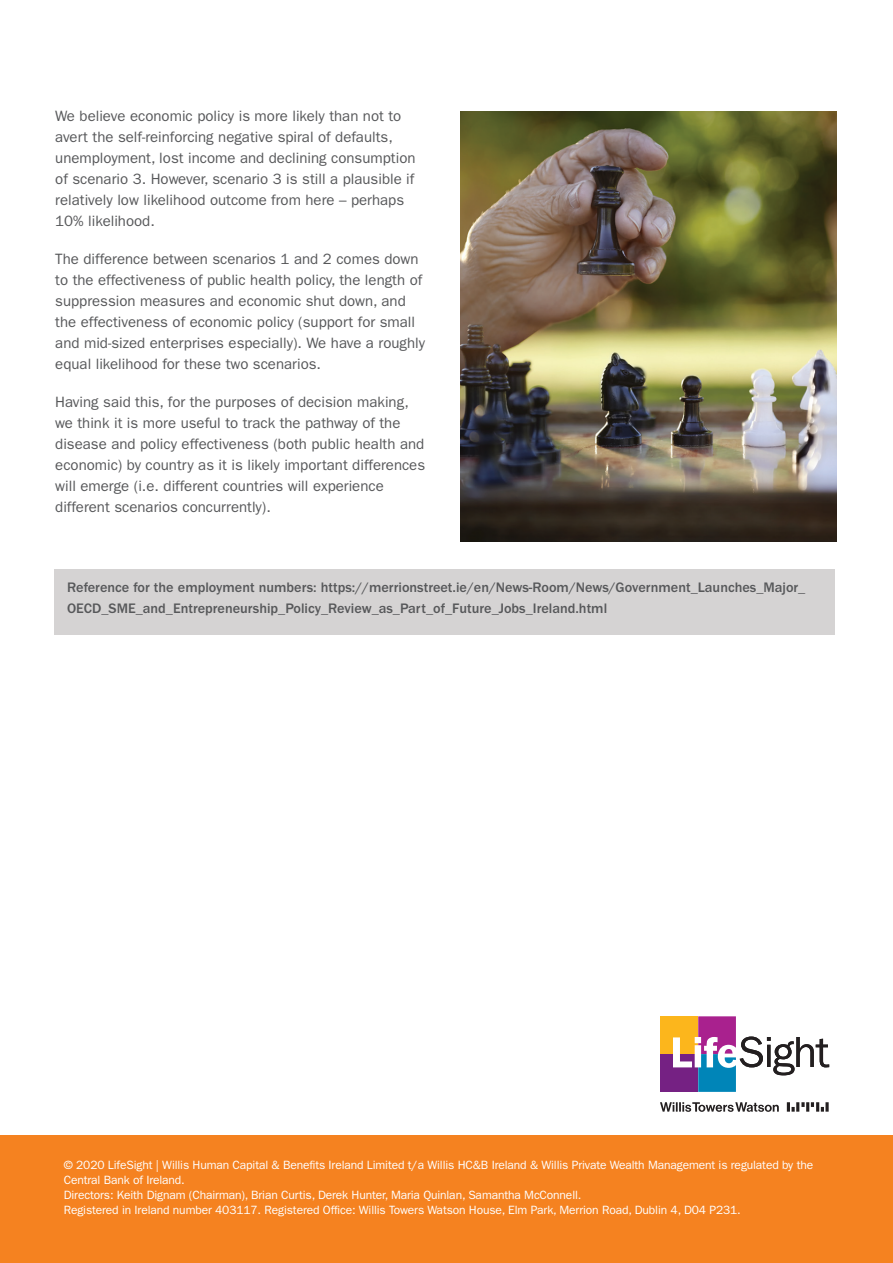
<style>
.page{position:relative;width:893px;height:1263px;background:#fff}
.page>*{position:absolute;margin:0;border:0;box-sizing:border-box;transform-origin:0 0}
.t1{font:15px/21px "ITC Franklin Gothic Std";color:#57585a}
.t2{font:500 14.25px/21.8px "ITC Franklin Gothic Std";color:#57585a}
.Small_Body_text{font:12px/15px "ITC Franklin Gothic Std";letter-spacing:-.01em;color:#fff}
</style>
<div class="page">
<img style="left:461px;top:112px;width:375px;height:429px">
<div style="left:54px;top:569px;width:780px;height:65px;background:#d5d3d3"></div>
<div style="left:0;top:1135px;width:893px;height:128px;background:#f58220"></div>
<div style="left:660px;top:1054px;width:38px;height:38px;background:#752183"></div>
<div style="left:660px;top:1016px;width:38px;height:38px;background:#fcb61c"></div>
<svg style="left:673px;top:1016px;width:156px;height:76px"></svg>
<svg style="left:660px;top:1102px;width:169px;height:10px"></svg>
<p class="t1" style="left:55px;top:105px;width:362px">We believe economic policy is more likely than not to avert the self-reinforcing negative spiral of defaults, unemployment, lost income and declining consumption of scenario 3. However, scenario 3 is still a plausible if relatively low likelihood outcome from here – perhaps 10% likelihood.</p>
<p class="t1" style="left:55px;top:248px;width:371px">The difference between scenarios 1 and 2 comes down to the effectiveness of public health policy, the length of suppression measures and economic shut down, and the effectiveness of economic policy (support for small and mid-sized enterprises especially). We have a roughly equal likelihood for these two scenarios.</p>
<p class="t1" style="left:55px;top:391px;width:371px">Having said this, for the purposes of decision making, we think it is more useful to track the pathway of the disease and policy effectiveness (both public health and economic) by country as it is likely important differences will emerge (i.e. different countries will experience different scenarios concurrently).</p>
<p class="t2" style="left:67px;top:576px;width:740px">Reference for the employment numbers: https://merrionstreet.ie/en/News-Room/News/Government_Launches_Major_<br>OECD_SME_and_Entrepreneurship_Policy_Review_as_Part_of_Future_Jobs_Ireland.html</p>
<p class="Small_Body_text" style="left:64px;top:1158px;width:751px">© 2020 LifeSight | Willis Human Capital &amp; Benefits Ireland Limited t/a Willis HC&amp;B Ireland &amp; Willis Private Wealth Management is regulated by the<br>Central Bank of Ireland.</p>
<p class="Small_Body_text" style="left:64px;top:1188px;width:519px">Directors: Keith Dignam (Chairman), Brian Curtis, Derek Hunter, Maria Quinlan, Samantha McConnell.</p>
<p class="Small_Body_text" style="left:64px;top:1203px;width:678px">Registered in Ireland number 403117. Registered Office: Willis Towers Watson House, Elm Park, Merrion Road, Dublin 4, D04 P231.</p>
</div>
